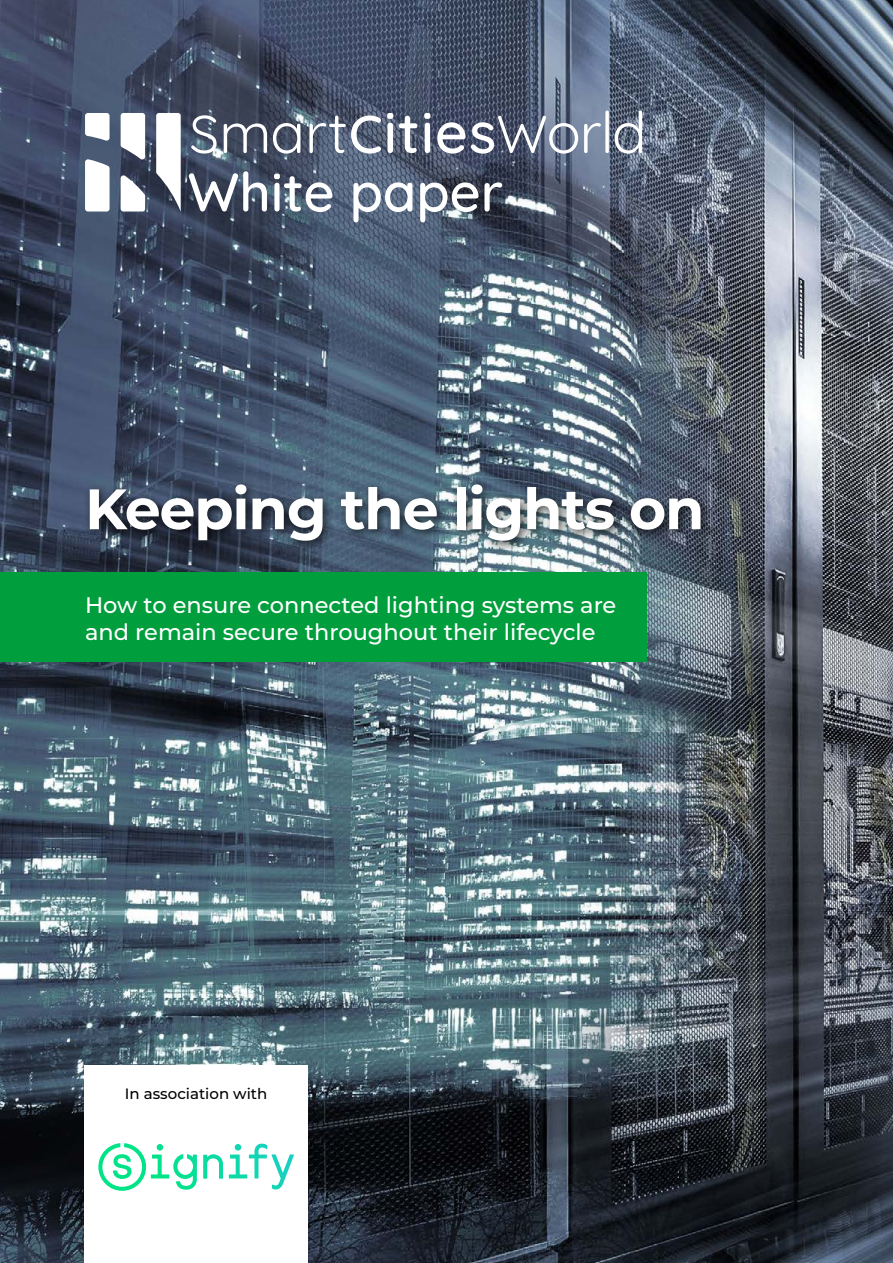
<style>
.page{position:relative;width:893px;height:1263px;background:#fff}
.page>*{position:absolute;margin:0;border:0;box-sizing:border-box;transform-origin:0 0}
.t1{font:700 56.85px "Montserrat";letter-spacing:-.02em;color:#fff}
.t2{font:500 54.3px "Quicksand";color:#fff}
.t3{font:500 22.5px/27px "Montserrat";color:#fff}
.t4{font:500 15px "Montserrat";color:#000}
</style>
<div class="page">
<img style="left:0;top:0;width:893px;height:1263px">
<div style="left:83px;top:478px;width:630px;height:75px;background:#000;opacity:.72"></div>
<div style="left:0;top:572px;width:646px;height:89px;background:#009e3d"></div>
<svg style="left:191px;top:115px;width:26px;height:39px"></svg>
<svg style="left:224px;top:123px;width:43px;height:30px"></svg>
<svg style="left:273px;top:123px;width:27px;height:31px"></svg>
<svg style="left:309px;top:115px;width:72px;height:39px"></svg>
<svg style="left:387px;top:113px;width:6px;height:40px"></svg>
<svg style="left:399px;top:116px;width:18px;height:37px"></svg>
<svg style="left:424px;top:113px;width:6px;height:40px"></svg>
<svg style="left:437px;top:116px;width:141px;height:38px"></svg>
<svg style="left:584px;top:111px;width:25px;height:42px"></svg>
<svg style="left:615px;top:111px;width:27px;height:43px"></svg>
<svg style="left:85px;top:159px;width:25px;height:53px"></svg>
<svg style="left:85px;top:113px;width:25px;height:28px"></svg>
<svg style="left:121px;top:175px;width:24px;height:37px"></svg>
<svg style="left:121px;top:113px;width:24px;height:47px"></svg>
<svg style="left:156px;top:113px;width:25px;height:99px"></svg>
<div style="left:84px;top:1065px;width:224px;height:198px;background:#fff"></div>
<svg style="left:98px;top:1143px;width:192px;height:48px"></svg>
<h2 class="t2" style="left:188px;top:148px;width:317px">White paper</h2>
<h1 class="t1" style="left:85px;top:468px;width:621px">Keeping the lights on</h1>
<p class="t3" style="left:85px;top:590px;width:533px">How to ensure connected lighting systems are and remain secure throughout their lifecycle</p>
<p class="t4" style="left:125px;top:1083px;width:144px">In association with</p>
</div>
